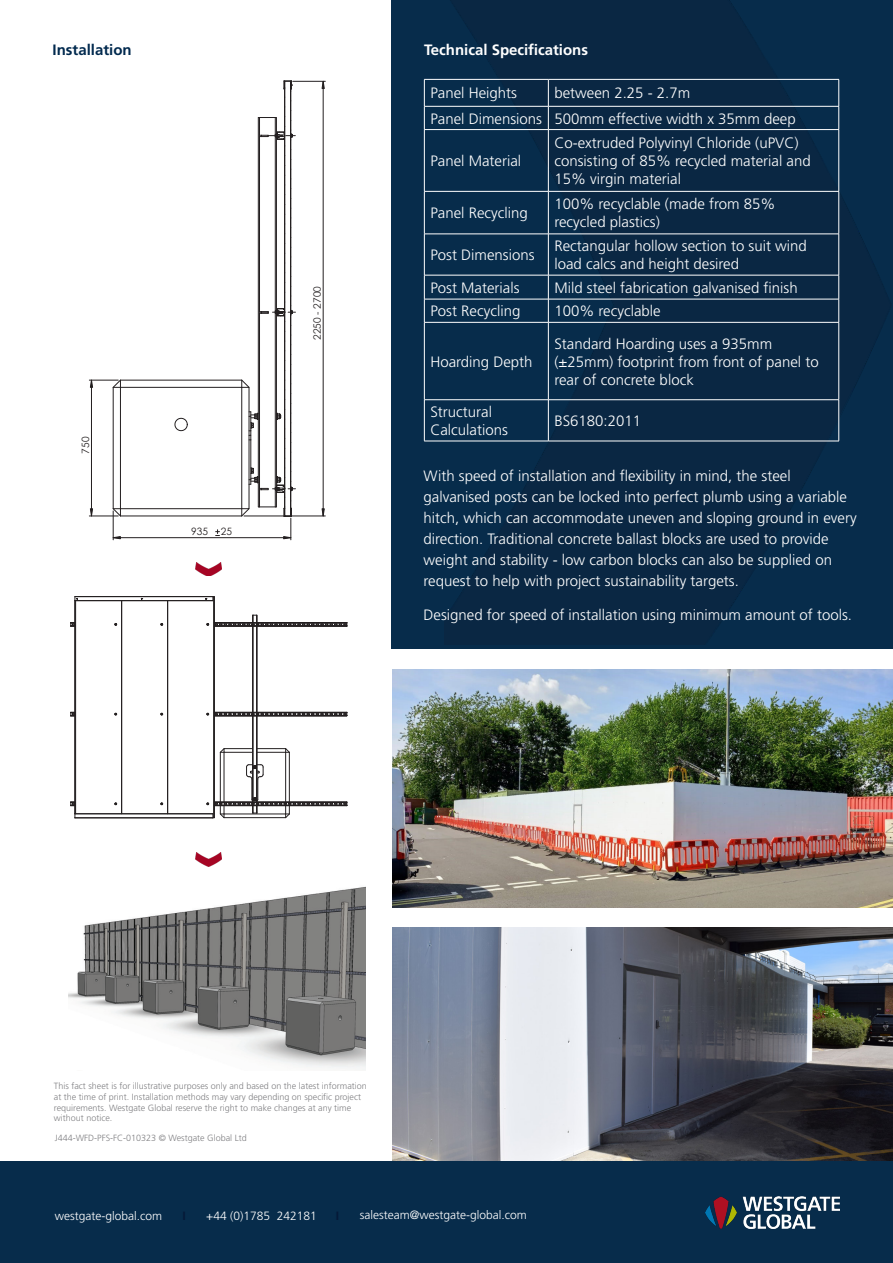
<style>
.page{position:relative;width:893px;height:1263px;background:#fff}
.page>*{position:absolute;margin:0;border:0;box-sizing:border-box;transform-origin:0 0}
.t1{font:300 15px/18px "Frutiger LT Pro";color:#fff}
.t2{font:700 15px "Frutiger LT Pro";color:#fff}
.t3{font:700 15px "Frutiger LT Pro";color:#00294e}
.t4{font:300 12px "Frutiger LT Pro";color:#fff}
.t5{font:10.05px "Century Gothic";color:#231f20}
.t6{font:300 9px/10.8px "Frutiger LT Pro";color:#808083}
.t7{font:300 9px "Frutiger";color:#808083}
</style>
<div class="page">
<img style="left:392px;top:928px;width:501px;height:234px">
<div style="left:392px;top:0;width:501px;height:648px;background:#072c4b"></div>
<img style="left:445px;top:0;width:444px;height:626px">
<div style="left:0;top:1162px;width:893px;height:101px;background:#072c4b"></div>
<img style="left:706px;top:1196px;width:134px;height:32px">
<img style="left:196px;top:562px;width:25px;height:14px">
<img style="left:196px;top:852px;width:25px;height:15px">
<img style="left:393px;top:670px;width:500px;height:237px">
<hr style="left:424px;top:79px;width:124px;height:1px;background:#fff">
<hr style="left:548px;top:79px;width:291px;height:1px;background:#fff">
<hr style="left:424px;top:106px;width:124px;height:1px;background:#fff">
<svg style="left:424px;top:80px;width:1px;height:49px"></svg>
<hr style="left:548px;top:106px;width:291px;height:1px;background:#fff">
<svg style="left:548px;top:80px;width:1px;height:49px"></svg>
<svg style="left:838px;top:80px;width:1px;height:49px"></svg>
<hr style="left:424px;top:129px;width:124px;height:1px;background:#fff">
<hr style="left:424px;top:130px;width:1px;height:61px;background:#fff">
<hr style="left:548px;top:129px;width:291px;height:1px;background:#fff">
<hr style="left:548px;top:130px;width:1px;height:61px;background:#fff">
<hr style="left:838px;top:130px;width:1px;height:61px;background:#fff">
<hr style="left:424px;top:191px;width:124px;height:1px;background:#fff">
<hr style="left:424px;top:192px;width:1px;height:42px;background:#fff">
<hr style="left:548px;top:191px;width:291px;height:1px;background:#fff">
<hr style="left:548px;top:192px;width:1px;height:42px;background:#fff">
<hr style="left:838px;top:192px;width:1px;height:42px;background:#fff">
<hr style="left:424px;top:234px;width:124px;height:1px;background:#fff">
<hr style="left:424px;top:234px;width:1px;height:41px;background:#fff">
<hr style="left:548px;top:234px;width:291px;height:1px;background:#fff">
<hr style="left:548px;top:234px;width:1px;height:41px;background:#fff">
<hr style="left:838px;top:234px;width:1px;height:41px;background:#fff">
<hr style="left:424px;top:275px;width:124px;height:1px;background:#fff">
<hr style="left:548px;top:275px;width:291px;height:1px;background:#fff">
<hr style="left:424px;top:299px;width:124px;height:1px;background:#fff">
<svg style="left:424px;top:275px;width:1px;height:47px"></svg>
<hr style="left:548px;top:299px;width:291px;height:1px;background:#fff">
<svg style="left:548px;top:275px;width:1px;height:47px"></svg>
<svg style="left:838px;top:275px;width:1px;height:47px"></svg>
<hr style="left:424px;top:322px;width:124px;height:1px;background:#fff">
<hr style="left:424px;top:322px;width:1px;height:77px;background:#fff">
<hr style="left:548px;top:322px;width:291px;height:1px;background:#fff">
<hr style="left:548px;top:322px;width:1px;height:77px;background:#fff">
<hr style="left:838px;top:322px;width:1px;height:77px;background:#fff">
<hr style="left:424px;top:399px;width:124px;height:1px;background:#fff">
<hr style="left:424px;top:400px;width:1px;height:41px;background:#fff">
<hr style="left:548px;top:399px;width:291px;height:1px;background:#fff">
<hr style="left:548px;top:400px;width:1px;height:41px;background:#fff">
<hr style="left:838px;top:400px;width:1px;height:41px;background:#fff">
<hr style="left:424px;top:441px;width:124px;height:1px;background:#fff">
<hr style="left:548px;top:441px;width:291px;height:1px;background:#fff">
<img style="left:68px;top:887px;width:297px;height:183px">
<img style="left:89px;top:80px;width:237px;height:461px">
<hr style="left:290px;top:81px;width:1px;height:435px;background:#231f20">
<hr style="left:291px;top:81px;width:1px;height:435px;background:#231f20">
<hr style="left:285px;top:81px;width:1px;height:435px;background:#231f20">
<hr style="left:284px;top:81px;width:1px;height:435px;background:#231f20">
<svg style="left:283px;top:80px;width:10px;height:31px"></svg>
<hr style="left:120px;top:387px;width:1px;height:122px;background:#231f20">
<hr style="left:113px;top:387px;width:1px;height:122px;background:#231f20">
<hr style="left:120px;top:516px;width:122px;height:1px;background:#231f20">
<hr style="left:120px;top:508px;width:122px;height:1px;background:#231f20">
<hr style="left:120px;top:387px;width:122px;height:1px;background:#231f20">
<svg style="left:175px;top:418px;width:13px;height:13px"></svg>
<hr style="left:120px;top:380px;width:122px;height:1px;background:#231f20">
<hr style="left:91px;top:380px;width:1px;height:136px;background:#231f20">
<hr style="left:113px;top:537px;width:178px;height:1px;background:#231f20">
<svg style="left:216px;top:530px;width:3px;height:6px"></svg>
<hr style="left:244px;top:516px;width:81px;height:1px;background:#231f20">
<hr style="left:293px;top:81px;width:32px;height:1px;background:#231f20">
<hr style="left:323px;top:81px;width:1px;height:435px;background:#231f20">
<svg style="left:89px;top:380px;width:32px;height:8px"></svg>
<svg style="left:241px;top:117px;width:54px;height:423px"></svg>
<svg style="left:89px;top:508px;width:32px;height:32px"></svg>
<svg style="left:322px;top:508px;width:3px;height:8px"></svg>
<svg style="left:322px;top:81px;width:3px;height:8px"></svg>
<img style="left:70px;top:596px;width:278px;height:211px">
<hr style="left:256px;top:716px;width:1px;height:86px;background:#231f20">
<hr style="left:256px;top:626px;width:1px;height:86px;background:#231f20">
<hr style="left:253px;top:716px;width:1px;height:86px;background:#231f20">
<hr style="left:253px;top:626px;width:1px;height:86px;background:#231f20">
<hr style="left:75px;top:601px;width:1px;height:213px;background:#231f20">
<hr style="left:121px;top:601px;width:1px;height:213px;background:#231f20">
<hr style="left:167px;top:601px;width:1px;height:213px;background:#231f20">
<hr style="left:213px;top:597px;width:1px;height:221px;background:#231f20">
<hr style="left:214px;top:597px;width:1px;height:221px;background:#231f20">
<svg style="left:75px;top:596px;width:140px;height:6px"></svg>
<hr style="left:252px;top:716px;width:1px;height:86px;background:#231f20">
<hr style="left:252px;top:626px;width:1px;height:86px;background:#231f20">
<hr style="left:257px;top:716px;width:1px;height:86px;background:#231f20">
<hr style="left:257px;top:626px;width:1px;height:86px;background:#231f20">
<svg style="left:71px;top:712px;width:4px;height:5px"></svg>
<svg style="left:71px;top:622px;width:4px;height:5px"></svg>
<svg style="left:207px;top:712px;width:141px;height:5px"></svg>
<svg style="left:207px;top:615px;width:141px;height:12px"></svg>
<hr style="left:285px;top:752px;width:1px;height:50px;background:#231f20">
<hr style="left:224px;top:752px;width:1px;height:50px;background:#231f20">
<div style="left:224px;top:748px;width:29px;height:4px;border:1px solid #231f20"></div>
<svg style="left:220px;top:748px;width:4px;height:5px"></svg>
<hr style="left:220px;top:752px;width:1px;height:50px;background:#231f20">
<hr style="left:289px;top:752px;width:1px;height:50px;background:#231f20">
<svg style="left:71px;top:764px;width:277px;height:55px"></svg>
<svg style="left:257px;top:748px;width:33px;height:5px"></svg>
<p class="t3" style="left:53px;top:41px;width:81px">Installation</p>
<p class="t2" style="left:424px;top:41px;width:165px">Technical Specifications</p>
<p class="t1" style="left:430px;top:84px;width:88px">Panel Heights</p>
<p class="t1" style="left:554px;top:84px;width:137px">between 2.25 - 2.7m</p>
<p class="t1" style="left:430px;top:109px;width:113px">Panel Dimensions</p>
<p class="t1" style="left:554px;top:109px;width:243px">500mm effective width x 35mm deep</p>
<p class="t1" style="left:430px;top:152px;width:92px">Panel Material</p>
<p class="t1" style="left:554px;top:134px;width:258px">Co-extruded Polyvinyl Chloride (uPVC) consisting of 85% recycled material and<br>15% virgin material</p>
<p class="t5" style="left:79px;top:454px;width:18px;rotate:-90deg">750</p>
<p class="t5" style="left:191px;top:525px;width:18px">935</p>
<p class="t5" style="left:221px;top:525px;width:13px">25</p>
<p class="t5" style="left:310px;top:340px;width:55px;rotate:-90deg">2250 - 2700</p>
<p class="t1" style="left:430px;top:204px;width:99px">Panel Recycling</p>
<p class="t1" style="left:554px;top:195px;width:223px">100% recyclable (made from 85%</p>
<p class="t1" style="left:554px;top:213px;width:107px">recycled plastics)</p>
<p class="t1" style="left:430px;top:246px;width:106px">Post Dimensions</p>
<p class="t1" style="left:554px;top:237px;width:254px">Rectangular hollow section to suit wind load calcs and height desired</p>
<p class="t1" style="left:430px;top:279px;width:91px">Post Materials</p>
<p class="t1" style="left:554px;top:279px;width:245px">Mild steel fabrication galvanised finish</p>
<p class="t1" style="left:430px;top:302px;width:91px">Post Recycling</p>
<p class="t1" style="left:554px;top:302px;width:108px">100% recyclable</p>
<p class="t1" style="left:430px;top:353px;width:104px">Hoarding Depth</p>
<p class="t1" style="left:554px;top:335px;width:266px">Standard Hoarding uses a 935mm (±25mm) footprint from front of panel to rear of concrete block</p>
<p class="t1" style="left:430px;top:403px;width:79px">Structural<br>Calculations</p>
<p class="t1" style="left:554px;top:412px;width:88px">BS6180:2011</p>
<p class="t1" style="left:424px;top:465px;width:435px;line-height:21px">With speed of installation and flexibility in mind, the steel galvanised posts can be locked into perfect plumb using a variable hitch, which can accommodate uneven and sloping ground in every direction. Traditional concrete ballast blocks are used to provide weight and stability - low carbon blocks can also be supplied on request to help with project sustainability targets.</p>
<p class="t1" style="left:424px;top:606px;width:430px">Designed for speed of installation using minimum amount of tools.</p>
<p class="t6" style="left:54px;top:1080px;width:315px">This fact sheet is for illustrative purposes only and based on the latest information at the time of print. Installation methods may vary depending on specific project requirements. Westgate Global reserve the right to make changes at any time without notice.</p>
<p class="t7" style="left:55px;top:1132px;width:194px">J444-WFD-PFS-FC-010323 © Westgate Global Ltd</p>
<p class="t4" style="left:55px;top:1209px;width:109px">westgate-global.com</p>
<p class="t4" style="left:206px;top:1209px;width:112px">+44 (0)1785 242181</p>
<p class="t4" style="left:360px;top:1208px;width:168px">salesteam@westgate-global.com</p>
</div>
